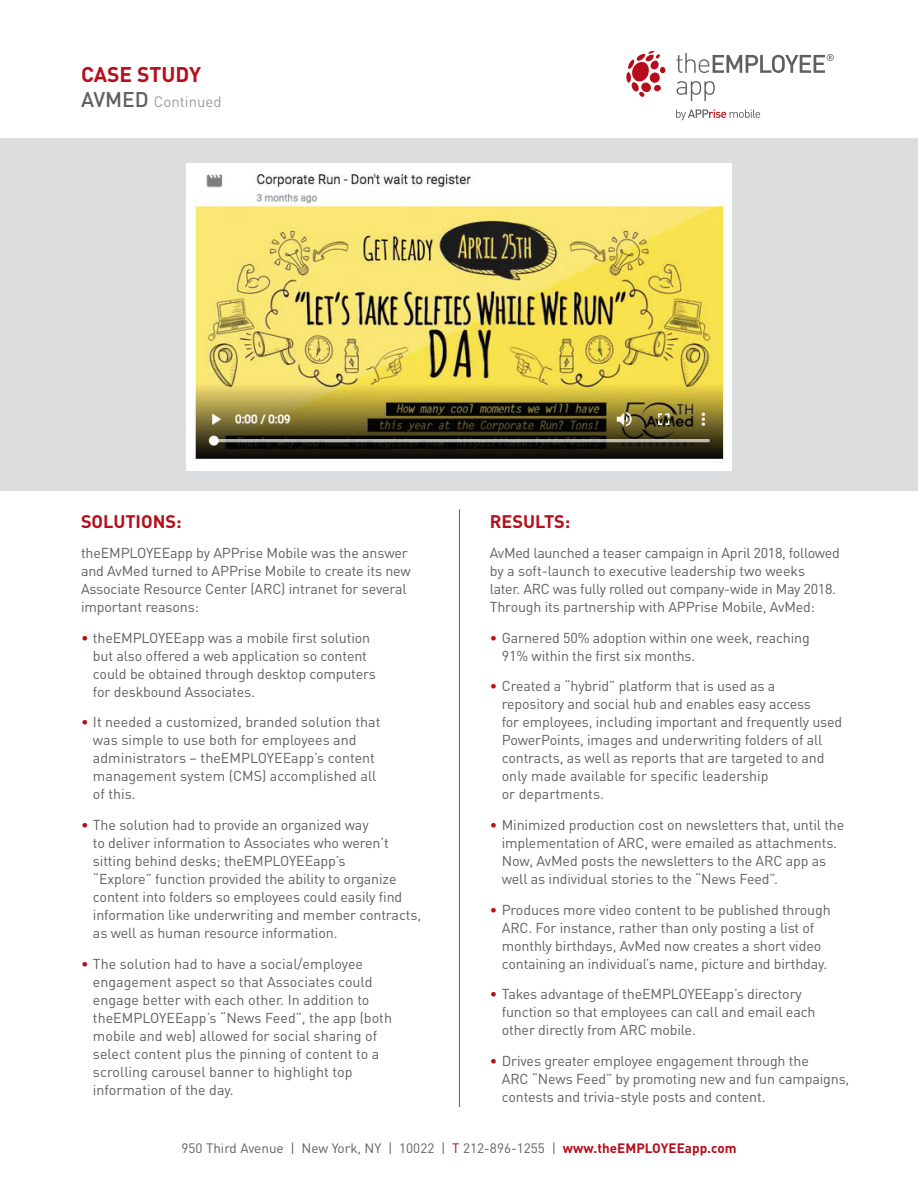
<style>
.page{position:relative;width:918px;height:1188px;background:#fff}
.page>*{position:absolute;margin:0;border:0;box-sizing:border-box;transform-origin:0 0}
.t1{font:700 21px "DIN";color:#b50e1a}
.t2{font:700 18px "DIN";color:#b50e1a}
.t3{font:15px "DIN";color:#9b9ca0}
.t4{font:14.25px/18px "DIN";letter-spacing:-.01em;color:#5f5f62}
.t5{font:13.5px "DIN";color:#5f5f62}
.s1{font-weight:500;font-size:21px;color:#5f5f62}
.s2{color:#b50e1a}
.s3{font-size:15px}
.s4{font-weight:700;color:#b50e1a}
</style>
<div class="page">
<div style="left:0;top:138px;width:918px;height:352px;background:#dcdddf"></div>
<svg style="left:676px;top:53px;width:158px;height:20px"></svg>
<svg style="left:677px;top:81px;width:38px;height:20px"></svg>
<svg style="left:676px;top:109px;width:84px;height:11px"></svg>
<svg style="left:626px;top:51px;width:40px;height:46px"></svg>
<hr style="left:459px;top:509px;width:1px;height:598px;background:#5f5f62">
<img style="left:187px;top:164px;width:544px;height:306px">
<h1 class="t1" style="left:81px;top:60px;width:122px">CASE STUDY</h1>
<p class="t3" style="left:81px;top:93px;width:142px"><span class="s1">AVMED</span> Continued</p>
<p class="t2" style="left:81px;top:509px;width:102px">SOLUTIONS:</p>
<p class="t4" style="left:81px;top:544px;width:331px">theEMPLOYEEapp by APPrise Mobile was the answer and AvMed turned to APPrise Mobile to create its new Associate Resource Center (ARC) intranet for several important reasons:</p>
<p class="t4" style="left:93px;top:629px;width:284px;text-indent:-12px"><span class="s2">•</span> theEMPLOYEEapp was a mobile first solution but also offered a web application so content could be obtained through desktop computers for deskbound Associates.</p>
<p class="t4" style="left:93px;top:713px;width:289px;text-indent:-12px"><span class="s2">•</span> It needed a customized, branded solution that was simple to use both for employees and administrators – theEMPLOYEEapp’s content management system (CMS) accomplished all of this.</p>
<p class="t4" style="left:93px;top:816px;width:330px;text-indent:-12px"><span class="s2">•</span> The solution had to provide an organized way<br>to deliver information to Associates who weren’t sitting behind desks; theEMPLOYEEapp’s<br>“Explore” function provided the ability to organize content into folders so employees could easily find information like underwriting and member contracts, as well as human resource information.</p>
<p class="t4" style="left:93px;top:955px;width:301px;text-indent:-12px"><span class="s2">•</span> The solution had to have a social/employee engagement aspect so that Associates could engage better with each other. In addition to theEMPLOYEEapp’s “News Feed”, the app (both mobile and web) allowed for social sharing of select content plus the pinning of content to a scrolling carousel banner to highlight top information of the day.</p>
<p class="t2" style="left:490px;top:509px;width:82px">RESULTS:</p>
<p class="t4" style="left:490px;top:544px;width:352px">AvMed launched a teaser campaign in April 2018, followed by a soft-launch to executive leadership two weeks<br>later. ARC was fully rolled out company-wide in May 2018.<br>Through its partnership with APPrise Mobile, AvMed:</p>
<p class="t4" style="left:502px;top:629px;width:310px;text-indent:-12px"><span class="s2">•</span> Garnered 50% adoption within one week, reaching<br>91% within the first six months.</p>
<p class="t4" style="left:502px;top:677px;width:342px;text-indent:-12px"><span class="s2">•</span> Created a “hybrid” platform that is used as a<br>repository and social hub and enables easy access<br>for employees, including important and frequently used PowerPoints, images and underwriting folders of all contracts, as well as reports that are targeted to and only made available for specific leadership<br>or departments.</p>
<p class="t4" style="left:502px;top:816px;width:344px;text-indent:-12px"><span class="s2">•</span> Minimized production cost on newsletters that, until the implementation of ARC, were emailed as attachments.<br>Now, AvMed posts the newsletters to the ARC app as well as individual stories to the “News Feed”.</p>
<p class="t4" style="left:502px;top:901px;width:330px;text-indent:-12px"><span class="s2">•</span> Produces more video content to be published through ARC. For instance, rather than only posting a list of monthly birthdays, AvMed now creates a short video containing an individual’s name, picture and birthday.</p>
<p class="t4" style="left:502px;top:985px;width:315px;text-indent:-12px"><span class="s2">•</span> Takes advantage of theEMPLOYEEapp’s directory function so that employees can call and email each other directly from ARC mobile.</p>
<p class="t4" style="left:502px;top:1052px;width:349px;text-indent:-12px"><span class="s2">•</span> Drives greater employee engagement through the<br>ARC “News Feed” by promoting new and fun campaigns, contests and trivia-style posts and content<span class="s3">.</span></p>
<p class="t5" style="left:182px;top:1141px;width:556px">950 Third Avenue | New York, NY | 10022 | <span class="s2">T</span> 212-896-1255 | <span class="s4">www.theEMPLOYEEapp.com</span></p>
</div>
